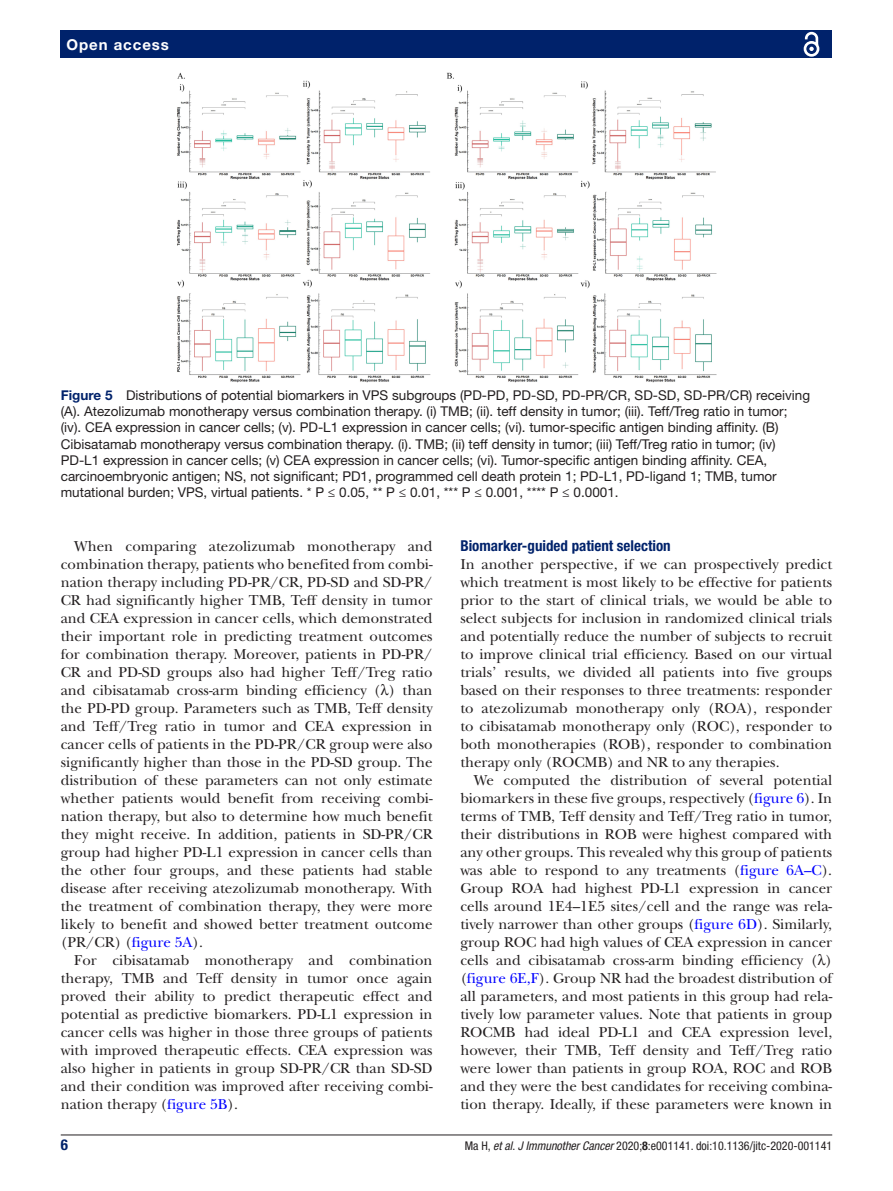
<style>
.page{position:relative;width:893px;height:1191px;background:#fff}
.page>*{position:absolute;margin:0;border:0;box-sizing:border-box;transform-origin:0 0}
.t1{font:15px/18px "New Baskerville";color:#231f20;text-align:justify}
.t2{font:700 condensed 15px "Helvetica Neue LT Std";color:#00226b}
.t3{font:700 15px "Helvetica Neue LT Std";letter-spacing:.065em;color:#fff}
.t4{font:13.5px/16.2px "Helvetica Neue LT Std";color:#231f20}
.t5{font:condensed 12px "Helvetica Neue LT Std";color:#231f20}
.s1{font-weight:700;color:#00226b}
.s2{color:#00f}
.s3{font-style:italic}
.s4{font-weight:700}
</style>
<div class="page">
<hr style="left:61px;top:1134px;width:771px;height:1px;background:#231f20">
<div style="left:61px;top:31px;width:771px;height:27px;background:#00226b"></div>
<svg style="left:803px;top:31px;width:17px;height:26px"></svg>
<img style="left:177px;top:73px;width:539px;height:309px">
<p class="t3" style="left:66px;top:35px;width:104px">Open access</p>
<p class="t4" style="left:61px;top:387px;width:751px"><span class="s1">Figure 5</span> Distributions of potential biomarkers in VPS subgroups (PD-PD, PD-SD, PD-PR/CR, SD-SD, SD-PR/CR) receiving (A). Atezolizumab monotherapy versus combination therapy. (i) TMB; (ii). teff density in tumor; (iii). Teff/Treg ratio in tumor; (iv). CEA expression in cancer cells; (v). PD-L1 expression in cancer cells; (vi). tumor-specific antigen binding affinity. (B)<br>Cibisatamab monotherapy versus combination therapy. (i). TMB; (ii) teff density in tumor; (iii) Teff/Treg ratio in tumor; (iv)<br>PD-L1 expression in cancer cells; (v) CEA expression in cancer cells; (vi). Tumor-specific antigen binding affinity. CEA, carcinoembryonic antigen; NS, not significant; PD1, programmed cell death protein 1; PD-L1, PD-ligand 1; TMB, tumor mutational burden; VPS, virtual patients. * P ≤ 0.05, ** P ≤ 0.01, *** P ≤ 0.001, **** P ≤ 0.0001.</p>
<p class="t1" style="left:61px;top:537px;width:373px;text-indent:14px">When comparing atezolizumab monotherapy and combination therapy, patients who benefited from combi&shy;nation therapy including PD-PR/CR, PD-SD and SD-PR/ CR had significantly higher TMB, Teff density in tumor and CEA expression in cancer cells, which demonstrated their important role in predicting treatment outcomes for combination therapy. Moreover, patients in PD-PR/ CR and PD-SD groups also had higher Teff/Treg ratio and cibisatamab cross-arm binding efficiency ( ) than the PD-PD group. Parameters such as TMB, Teff density and Teff/Treg ratio in tumor and CEA expression in cancer cells of patients in the PD-PR/CR group were also significantly higher than those in the PD-SD group. The distribution of these parameters can not only estimate whether patients would benefit from receiving combi&shy;nation therapy, but also to determine how much benefit they might receive. In addition, patients in SD-PR/CR group had higher PD-L1 expression in cancer cells than the other four groups, and these patients had stable disease after receiving atezolizumab monotherapy. With the treatment of combination therapy, they were more likely to benefit and showed better treatment outcome (PR/CR) (<span class="s2">figure 5A</span>).</p>
<p class="t1" style="left:61px;top:951px;width:373px;text-indent:14px">For cibisatamab monotherapy and combination therapy, TMB and Teff density in tumor once again proved their ability to predict therapeutic effect and potential as predictive biomarkers. PD-L1 expression in cancer cells was higher in those three groups of patients with improved therapeutic effects. CEA expression was also higher in patients in group SD-PR/CR than SD-SD and their condition was improved after receiving combi&shy;nation therapy (<span class="s2">figure 5B</span>).</p>
<p class="t2" style="left:460px;top:537px;width:212px">Biomarker-guided patient selection</p>
<p class="t1" style="left:460px;top:555px;width:373px">In another perspective, if we can prospectively predict which treatment is most likely to be effective for patients prior to the start of clinical trials, we would be able to select subjects for inclusion in randomized clinical trials and potentially reduce the number of subjects to recruit to improve clinical trial efficiency. Based on our virtual trials’ results, we divided all patients into five groups based on their responses to three treatments: responder to atezolizumab monotherapy only (ROA), responder to cibisatamab monotherapy only (ROC), responder to both monotherapies (ROB), responder to combination therapy only (ROCMB) and NR to any therapies.</p>
<p class="t1" style="left:460px;top:771px;width:373px;text-indent:14px">We computed the distribution of several potential biomarkers in these five groups, respectively (<span class="s2">figure 6</span>). In terms of TMB, Teff density and Teff/Treg ratio in tumor, their distributions in ROB were highest compared with any other groups. This revealed why this group of patients was able to respond to any treatments (<span class="s2">figure 6A–C</span>).<br>Group ROA had highest PD-L1 expression in cancer cells around 1E4–1E5 sites/cell and the range was rela&shy;tively narrower than other groups (<span class="s2">figure 6D</span>). Similarly, group ROC had high values of CEA expression in cancer cells and cibisatamab cross-arm binding efficiency ( ) (<span class="s2">figure 6E,F</span>). Group NR had the broadest distribution of all parameters, and most patients in this group had rela&shy;tively low parameter values. Note that patients in group ROCMB had ideal PD-L1 and CEA expression level, however, their TMB, Teff density and Teff/Treg ratio were lower than patients in group ROA, ROC and ROB and they were the best candidates for receiving combina&shy;tion therapy. Ideally, if these parameters were known in</p>
<p class="t2" style="left:61px;top:1135px;width:9px">6</p>
<p class="t5" style="left:465px;top:1138px;width:369px">Ma H, <span class="s3">et al</span>. <span class="s3">J Immunother Cancer</span> 2020;<span class="s4">8</span>:e001141. doi:10.1136/jitc-2020-001141</p>
</div>
